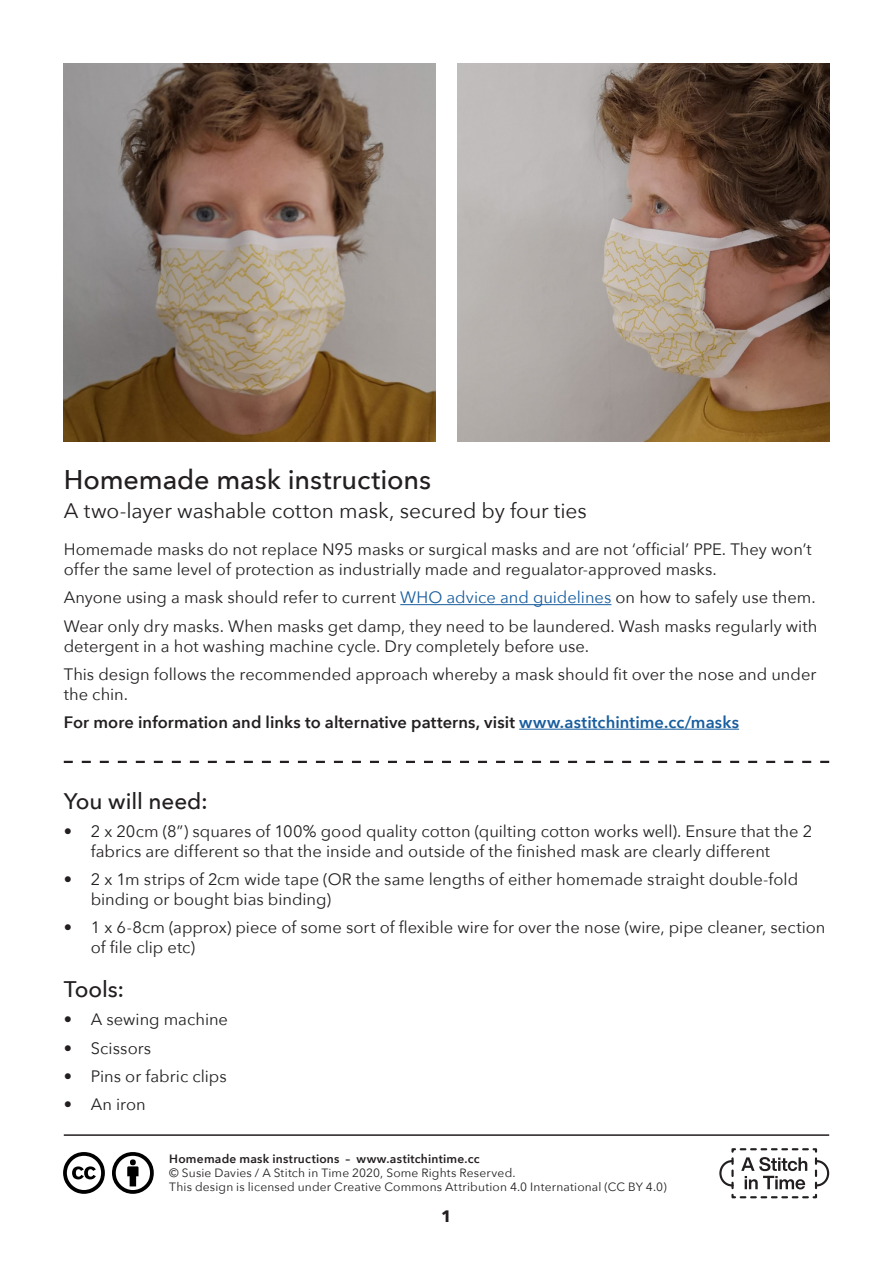
<style>
.page{position:relative;width:893px;height:1263px;background:#fff}
.page>*{position:absolute;margin:0;border:0;box-sizing:border-box;transform-origin:0 0}
.t1{font:500 27px "Avenir Next";letter-spacing:-.005em;color:#231f20}
.t2{font:500 22.5px "Avenir Next";letter-spacing:-.005em;color:#231f20}
.t3{font:21px "Avenir Next";letter-spacing:-.005em;color:#231f20}
.t4{font:16.5px/19.8px "Avenir Next";color:#231f20}
.t5{font:600 16.5px "Avenir Next";letter-spacing:.005em;color:#231f20}
.t6{font:700 16.5px "Avenir Next";color:#231f20}
.t7{font:12px "Avenir Next";letter-spacing:.015em;color:#231f20}
.t8{font:600 12px "Avenir Next";letter-spacing:.02em;color:#231f20}
.s1{color:#175d9e}
</style>
<div class="page">
<hr style="left:64px;top:1134px;width:765px;height:2px;background:#231f20">
<svg style="left:719px;top:1148px;width:110px;height:50px"></svg>
<svg style="left:63px;top:1152px;width:91px;height:42px"></svg>
<hr style="left:400px;top:604px;width:211px;height:1px;background:#175d9e">
<hr style="left:519px;top:729px;width:220px;height:1px;background:#175d9e">
<svg style="left:64px;top:761px;width:765px;height:2px"></svg>
<img style="left:64px;top:64px;width:372px;height:377px">
<img style="left:457px;top:64px;width:372px;height:377px">
<p class="t1" style="left:64px;top:457px;width:369px">Homemade mask instructions</p>
<p class="t3" style="left:64px;top:499px;width:525px">A two-layer washable cotton mask, secured by four ties</p>
<p class="t4" style="left:64px;top:540px;width:749px">Homemade masks do not replace N95 masks or surgical masks and are not ‘official’ PPE. They won’t offer the same level of protection as industrially made and regualator-approved masks.</p>
<p class="t4" style="left:64px;top:588px;width:753px">Anyone using a mask should refer to current <span class="s1">WHO advice and guidelines</span> on how to safely use them.</p>
<p class="t4" style="left:64px;top:616px;width:755px">Wear only dry masks. When masks get damp, they need to be laundered. Wash masks regularly with detergent in a hot washing machine cycle. Dry completely before use.</p>
<p class="t4" style="left:64px;top:664px;width:754px">This design follows the recommended approach whereby a mask should fit over the nose and under the chin.</p>
<p class="t5" style="left:64px;top:712px;width:677px">For more information and links to alternative patterns, visit <span class="s1">www.astitchintime.cc/masks</span></p>
<p class="t2" style="left:64px;top:782px;width:146px">You will need:</p>
<p class="t4" style="left:91px;top:821px;width:723px;text-indent:-27px">• 2 x 20cm (8”) squares of 100% good quality cotton (quilting cotton works well). Ensure that the 2 fabrics are different so that the inside and outside of the finished mask are clearly different</p>
<p class="t4" style="left:91px;top:869px;width:709px;text-indent:-27px">• 2 x 1m strips of 2cm wide tape (OR the same lengths of either homemade straight double-fold binding or bought bias binding)</p>
<p class="t4" style="left:91px;top:918px;width:736px;text-indent:-27px">• 1 x 6-8cm (approx) piece of some sort of flexible wire for over the nose (wire, pipe cleaner, section of file clip etc)</p>
<p class="t2" style="left:64px;top:970px;width:62px">Tools:</p>
<p class="t4" style="left:64px;top:1010px;width:166px">• A sewing machine</p>
<p class="t4" style="left:64px;top:1038px;width:89px">• Scissors</p>
<p class="t4" style="left:64px;top:1066px;width:164px">• Pins or fabric clips</p>
<p class="t4" style="left:64px;top:1095px;width:83px">• An iron</p>
<p class="t8" style="left:169px;top:1151px;width:312px">Homemade mask instructions – www.astitchintime.cc</p>
<p class="t7" style="left:169px;top:1166px;width:348px">© Susie Davies / A Stitch in Time 2020, Some Rights Reserved.</p>
<p class="t7" style="left:169px;top:1180px;width:499px">This design is licensed under Creative Commons Attribution 4.0 International (CC BY 4.0)</p>
<p class="t6" style="left:441px;top:1206px;width:12px">1</p>
</div>
